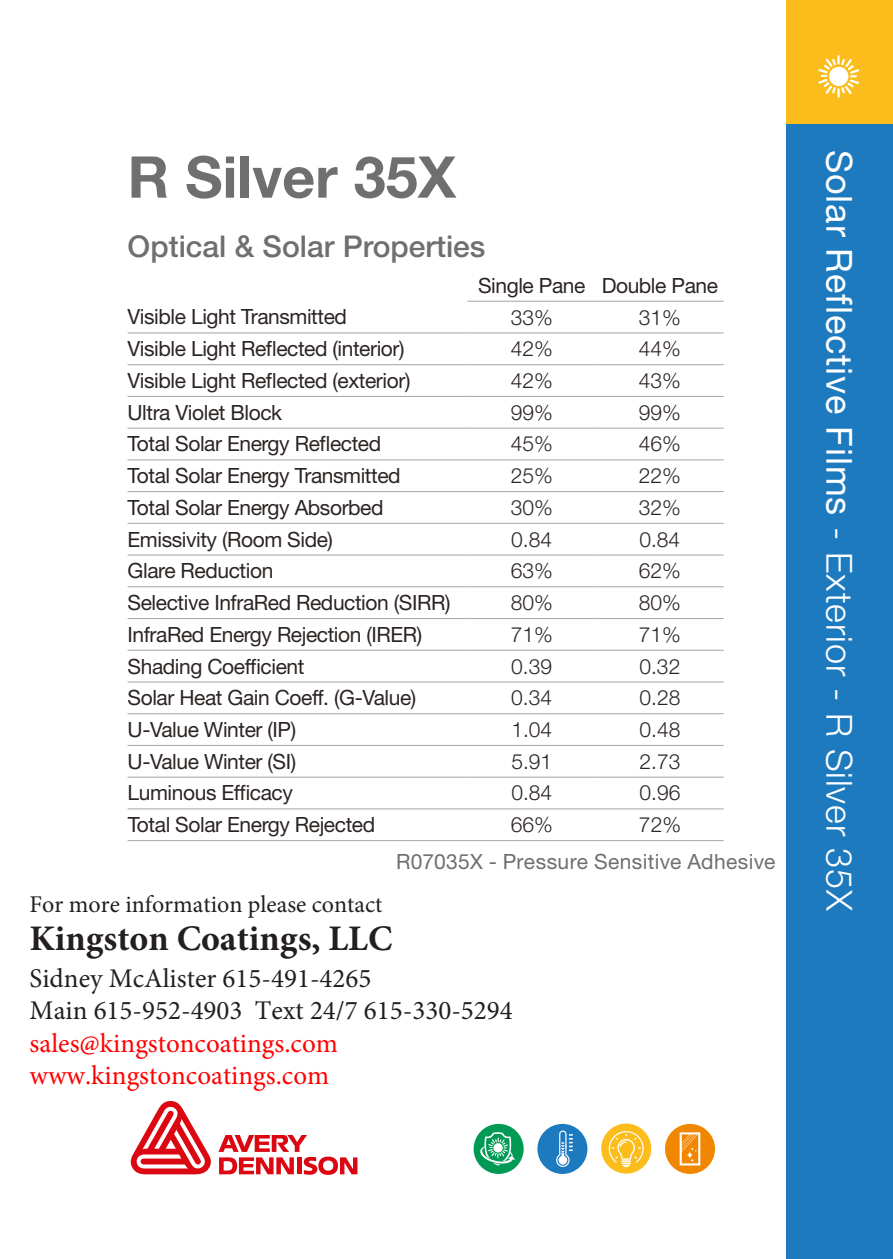
<style>
.page{position:relative;width:893px;height:1259px;background:#fff}
.page>*{position:absolute;margin:0;border:0;box-sizing:border-box;transform-origin:0 0}
.t1{font:700 57.6px "Helvetica Neue LT Std";color:#706f6f}
.t2{font:36px "Helvetica Neue LT Std";letter-spacing:.025em;color:#fff}
.t3{font:700 36px "Minion Pro";color:#231f20}
.t4{font:500 30px "Helvetica Neue LT Std";color:#706f6f}
.t5{font:27px/32.4px "Minion Pro";color:#231f20}
.t6{font:27px/32.4px "Minion Pro";color:#f00}
.t7{font:24px "Minion Pro";color:#231f20}
.t8{font:21px "Helvetica Neue LT Std";letter-spacing:-.02em;color:#2b2422}
.t9{font:300 21px "Helvetica Neue LT Std";color:#2b2422}
.t10{font:21px "Helvetica Neue LT Std";letter-spacing:.015em;color:#706f6f}
.s1{font-weight:300}
</style>
<div class="page">
<svg style="left:131px;top:1101px;width:80px;height:73px"></svg>
<svg style="left:218px;top:1135px;width:139px;height:40px"></svg>
<div style="left:787px;top:20px;width:106px;height:1239px;background:#1d7abe"></div>
<div style="left:787px;top:0;width:106px;height:124px;background:#fcbd1c"></div>
<div style="left:537px;top:1124px;width:50px;height:50px;background:#1d7abe;border-radius:50%"></div>
<svg style="left:556px;top:1130px;width:17px;height:37px"></svg>
<div style="left:665px;top:1124px;width:50px;height:50px;background:#f18700;border-radius:50%"></div>
<svg style="left:680px;top:1132px;width:20px;height:33px"></svg>
<div style="left:474px;top:1124px;width:50px;height:50px;background:#009a54;border-radius:50%"></div>
<svg style="left:478px;top:1132px;width:37px;height:33px"></svg>
<div style="left:601px;top:1123px;width:50px;height:50px;background:#fcbd1c;border-radius:50%"></div>
<svg style="left:608px;top:1130px;width:36px;height:37px"></svg>
<hr style="left:467px;top:301px;width:129px;height:1px;background:#a8a8a7">
<hr style="left:596px;top:301px;width:128px;height:1px;background:#a8a8a7">
<hr style="left:128px;top:332px;width:339px;height:1px;background:#a8a8a7">
<hr style="left:467px;top:332px;width:129px;height:1px;background:#a8a8a7">
<hr style="left:596px;top:332px;width:128px;height:1px;background:#a8a8a7">
<hr style="left:128px;top:364px;width:339px;height:1px;background:#a8a8a7">
<hr style="left:467px;top:364px;width:129px;height:1px;background:#a8a8a7">
<hr style="left:596px;top:364px;width:128px;height:1px;background:#a8a8a7">
<hr style="left:128px;top:396px;width:339px;height:1px;background:#a8a8a7">
<hr style="left:467px;top:396px;width:129px;height:1px;background:#a8a8a7">
<hr style="left:596px;top:396px;width:128px;height:1px;background:#a8a8a7">
<hr style="left:128px;top:427px;width:339px;height:2px;background:#a8a8a7">
<hr style="left:467px;top:427px;width:129px;height:2px;background:#a8a8a7">
<hr style="left:596px;top:427px;width:128px;height:2px;background:#a8a8a7">
<hr style="left:128px;top:459px;width:339px;height:1px;background:#a8a8a7">
<hr style="left:467px;top:459px;width:129px;height:1px;background:#a8a8a7">
<hr style="left:596px;top:459px;width:128px;height:1px;background:#a8a8a7">
<hr style="left:128px;top:491px;width:339px;height:1px;background:#a8a8a7">
<hr style="left:467px;top:491px;width:129px;height:1px;background:#a8a8a7">
<hr style="left:596px;top:491px;width:128px;height:1px;background:#a8a8a7">
<hr style="left:128px;top:523px;width:339px;height:1px;background:#a8a8a7">
<hr style="left:467px;top:523px;width:129px;height:1px;background:#a8a8a7">
<hr style="left:596px;top:523px;width:128px;height:1px;background:#a8a8a7">
<hr style="left:128px;top:554px;width:339px;height:1px;background:#a8a8a7">
<hr style="left:467px;top:554px;width:129px;height:1px;background:#a8a8a7">
<hr style="left:596px;top:554px;width:128px;height:1px;background:#a8a8a7">
<hr style="left:467px;top:586px;width:129px;height:1px;background:#a8a8a7">
<hr style="left:596px;top:586px;width:128px;height:1px;background:#a8a8a7">
<hr style="left:128px;top:586px;width:339px;height:1px;background:#a8a8a7">
<hr style="left:128px;top:618px;width:339px;height:1px;background:#a8a8a7">
<hr style="left:128px;top:650px;width:339px;height:1px;background:#a8a8a7">
<hr style="left:467px;top:618px;width:129px;height:1px;background:#a8a8a7">
<hr style="left:596px;top:618px;width:128px;height:1px;background:#a8a8a7">
<hr style="left:467px;top:650px;width:129px;height:1px;background:#a8a8a7">
<hr style="left:596px;top:650px;width:128px;height:1px;background:#a8a8a7">
<hr style="left:128px;top:681px;width:339px;height:1px;background:#a8a8a7">
<hr style="left:467px;top:681px;width:129px;height:1px;background:#a8a8a7">
<hr style="left:596px;top:681px;width:128px;height:1px;background:#a8a8a7">
<hr style="left:128px;top:713px;width:339px;height:1px;background:#a8a8a7">
<hr style="left:467px;top:713px;width:129px;height:1px;background:#a8a8a7">
<hr style="left:596px;top:713px;width:128px;height:1px;background:#a8a8a7">
<hr style="left:128px;top:745px;width:339px;height:1px;background:#a8a8a7">
<hr style="left:467px;top:745px;width:129px;height:1px;background:#a8a8a7">
<hr style="left:596px;top:745px;width:128px;height:1px;background:#a8a8a7">
<hr style="left:128px;top:776px;width:339px;height:1px;background:#a8a8a7">
<hr style="left:467px;top:776px;width:129px;height:1px;background:#a8a8a7">
<hr style="left:596px;top:776px;width:128px;height:1px;background:#a8a8a7">
<hr style="left:128px;top:808px;width:339px;height:1px;background:#a8a8a7">
<hr style="left:128px;top:840px;width:339px;height:1px;background:#a8a8a7">
<hr style="left:467px;top:808px;width:129px;height:1px;background:#a8a8a7">
<hr style="left:596px;top:808px;width:128px;height:1px;background:#a8a8a7">
<hr style="left:467px;top:840px;width:129px;height:1px;background:#a8a8a7">
<hr style="left:596px;top:840px;width:128px;height:1px;background:#a8a8a7">
<svg style="left:818px;top:55px;width:41px;height:43px"></svg>
<h1 class="t1" style="left:128px;top:141px;width:330px">R Silver 35X</h1>
<h3 class="t4" style="left:128px;top:229px;width:359px">Optical &amp; Solar Properties</h3>
<p class="t8" style="left:478px;top:273px;width:242px">Single Pane Double Pane</p>
<p class="t8" style="left:128px;top:304px;width:221px">Visible Light Transmitted</p>
<p class="t9" style="left:511px;top:304px;width:44px">33%</p>
<p class="t9" style="left:639px;top:304px;width:44px">31%</p>
<p class="t8" style="left:128px;top:336px;width:279px">Visible Light Reflected (interior)</p>
<p class="t9" style="left:511px;top:336px;width:44px">42%</p>
<p class="t9" style="left:639px;top:336px;width:44px">44%</p>
<p class="t8" style="left:128px;top:368px;width:284px">Visible Light Reflected (exterior)</p>
<p class="t9" style="left:511px;top:368px;width:44px">42%</p>
<p class="t9" style="left:639px;top:368px;width:44px">43%</p>
<p class="t8" style="left:128px;top:400px;width:156px">Ultra Violet Block</p>
<p class="t9" style="left:511px;top:399px;width:44px">99%</p>
<p class="t9" style="left:639px;top:399px;width:44px">99%</p>
<p class="t8" style="left:128px;top:431px;width:255px">Total Solar Energy Reflected</p>
<p class="t9" style="left:511px;top:431px;width:44px">45%</p>
<p class="t9" style="left:639px;top:431px;width:44px">46%</p>
<p class="t8" style="left:128px;top:463px;width:275px">Total Solar Energy Transmitted</p>
<p class="t9" style="left:511px;top:463px;width:44px">25%</p>
<p class="t9" style="left:639px;top:463px;width:44px">22%</p>
<p class="t8" style="left:128px;top:495px;width:258px">Total Solar Energy Absorbed</p>
<p class="t9" style="left:511px;top:494px;width:44px">30%</p>
<p class="t9" style="left:639px;top:494px;width:44px">32%</p>
<p class="t8" style="left:128px;top:526px;width:207px">Emissivity (Room Side)</p>
<p class="t9" style="left:511px;top:526px;width:42px">0.84</p>
<p class="t9" style="left:639px;top:526px;width:42px">0.84</p>
<p class="t8" style="left:128px;top:558px;width:147px">Glare Reduction</p>
<p class="t9" style="left:511px;top:558px;width:44px">63%</p>
<p class="t9" style="left:639px;top:558px;width:44px">62%</p>
<p class="t8" style="left:128px;top:590px;width:324px">Selective InfraRed Reduction (SIRR)</p>
<p class="t9" style="left:511px;top:590px;width:44px">80%</p>
<p class="t9" style="left:639px;top:590px;width:44px">80%</p>
<p class="t8" style="left:128px;top:622px;width:296px">InfraRed Energy Rejection (IRER)</p>
<p class="t9" style="left:511px;top:621px;width:44px">71%</p>
<p class="t9" style="left:639px;top:621px;width:44px">71%</p>
<p class="t8" style="left:128px;top:653px;width:178px">Shading Coefficient</p>
<p class="t9" style="left:511px;top:653px;width:42px">0.39</p>
<p class="t9" style="left:639px;top:653px;width:42px">0.32</p>
<p class="t8" style="left:128px;top:685px;width:290px">Solar Heat Gain Coeff. (G-Value)</p>
<p class="t9" style="left:511px;top:685px;width:42px">0.34</p>
<p class="t9" style="left:639px;top:685px;width:42px">0.28</p>
<p class="t8" style="left:128px;top:717px;width:170px">U-Value Winter (IP)</p>
<p class="t9" style="left:511px;top:716px;width:42px">1.04</p>
<p class="t9" style="left:639px;top:716px;width:42px">0.48</p>
<p class="t8" style="left:128px;top:748px;width:170px">U-Value Winter (SI)</p>
<p class="t9" style="left:511px;top:748px;width:42px">5.91</p>
<p class="t9" style="left:639px;top:748px;width:42px">2.73</p>
<p class="t8" style="left:128px;top:780px;width:167px">Luminous Efficacy</p>
<p class="t9" style="left:511px;top:780px;width:42px">0.84</p>
<p class="t9" style="left:639px;top:780px;width:42px">0.96</p>
<p class="t8" style="left:128px;top:812px;width:249px">Total Solar Energy Rejected</p>
<p class="t9" style="left:511px;top:812px;width:44px">66%</p>
<p class="t9" style="left:639px;top:812px;width:44px">72%</p>
<p class="t10" style="left:396px;top:849px;width:381px">R07035X - Pressure Sensitive Adhesive</p>
<p class="t7" style="left:30px;top:888px;width:354px">For more information please contact</p>
<h2 class="t3" style="left:30px;top:913px;width:364px">Kingston Coatings, LLC</h2>
<p class="t5" style="left:30px;top:962px;width:485px">Sidney McAlister 615-491-4265<br>Main 615-952-4903 Text 24/7 615-330-5294</p>
<p class="t6" style="left:30px;top:1027px;width:310px">sales@kingstoncoatings.com www.kingstoncoatings.com</p>
<h2 class="t2" style="left:861px;top:150px;width:763px;rotate:90deg">Solar Reflective Films <span class="s1">- Exterior - R Silver 35X</span></h2>
</div>
